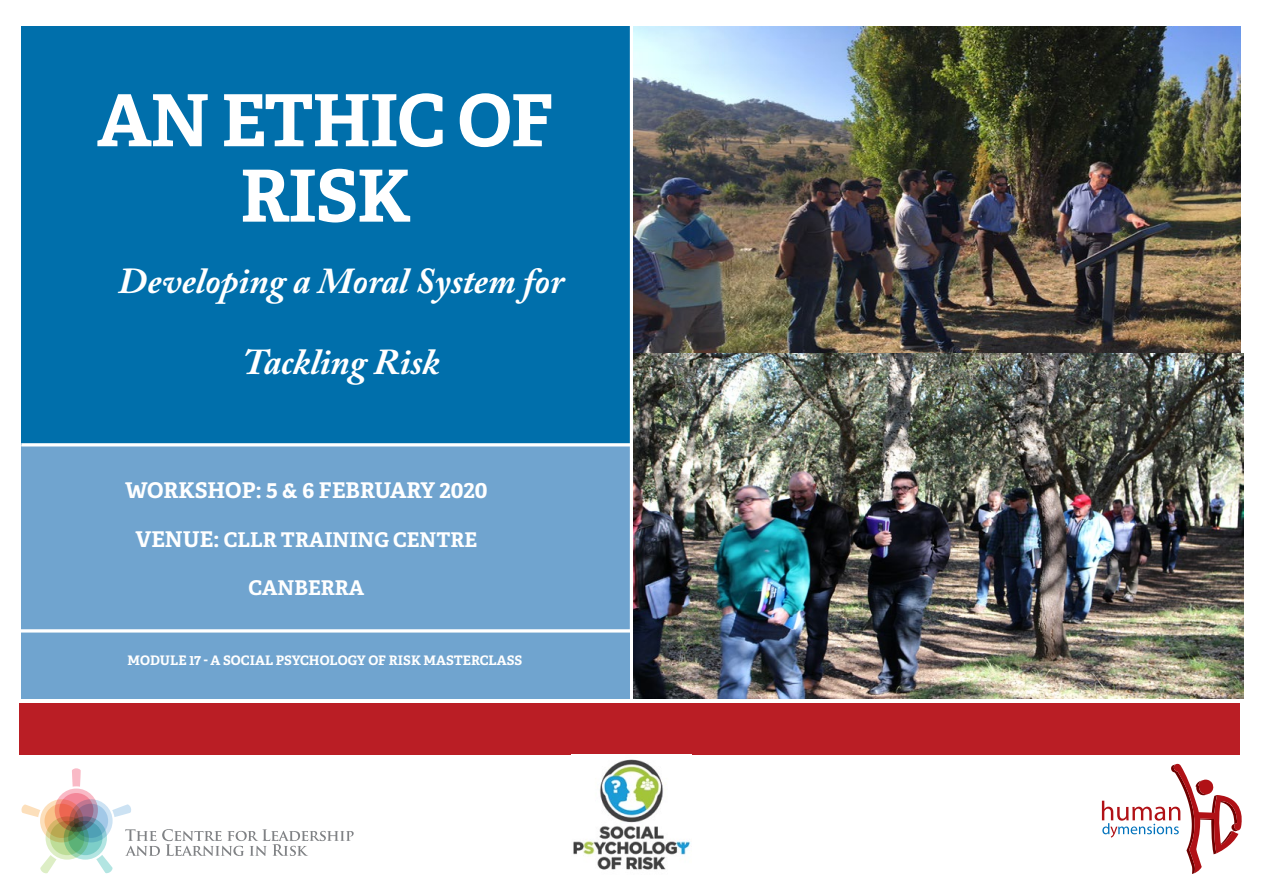
<style>
.page{position:relative;width:1263px;height:893px;background:#fff}
.page>*{position:absolute;margin:0;border:0;box-sizing:border-box;transform-origin:0 0}
.t1{font:700 71.85px/75.4px "Adelle";letter-spacing:-.02em;color:#fff;text-align:center}
.t2{font:italic 700 36.3px "Adobe Caslon Pro";color:#fff}
.t3{font:700 21.75px "Adelle";color:#fff}
.t4{font:700 20.25px "Adelle";color:#fff}
.t5{font:700 13.2px "Adelle";color:#fff}
.s1{font-size:21.75px}
</style>
<div class="page">
<div style="left:21px;top:26px;width:609px;height:470px;background:#006fab"></div>
<div style="left:21px;top:445px;width:609px;height:253px;background:#70a4cf"></div>
<svg style="left:1102px;top:764px;width:140px;height:110px"></svg>
<div style="left:20px;top:703px;width:1220px;height:51px;background:#ba1e25"></div>
<hr style="left:20px;top:629px;width:1223px;height:3px;background:#fff">
<hr style="left:21px;top:443px;width:610px;height:3px;background:#fff">
<svg style="left:125px;top:829px;width:229px;height:27px"></svg>
<svg style="left:72px;top:768px;width:9px;height:19px"></svg>
<svg style="left:55px;top:788px;width:43px;height:44px"></svg>
<div style="left:59px;top:793px;width:34px;height:34px;background:#f38799;border-radius:50%"></div>
<svg style="left:112px;top:804px;width:19px;height:13px"></svg>
<svg style="left:69px;top:799px;width:44px;height:43px"></svg>
<svg style="left:74px;top:804px;width:34px;height:34px"></svg>
<svg style="left:96px;top:855px;width:17px;height:19px"></svg>
<svg style="left:64px;top:816px;width:43px;height:44px"></svg>
<svg style="left:68px;top:821px;width:34px;height:34px"></svg>
<svg style="left:40px;top:855px;width:17px;height:19px"></svg>
<svg style="left:46px;top:816px;width:43px;height:44px"></svg>
<svg style="left:50px;top:821px;width:34px;height:34px"></svg>
<svg style="left:21px;top:804px;width:19px;height:13px"></svg>
<svg style="left:40px;top:799px;width:43px;height:43px"></svg>
<svg style="left:45px;top:804px;width:34px;height:34px"></svg>
<img style="left:573px;top:759px;width:118px;height:111px">
<img style="left:633px;top:26px;width:607px;height:328px">
<img style="left:633px;top:354px;width:610px;height:344px">
<h1 class="t1" style="left:97px;top:83px;width:458px">AN ETHIC OF<br>RISK</h1>
<h2 class="t2" style="left:118px;top:260px;width:448px">Developing a Moral System for</h2>
<h2 class="t2" style="left:243px;top:340px;width:198px">Tackling Risk</h2>
<h3 class="t3" style="left:125px;top:477px;width:364px">WORKSHOP: 5 &amp; 6 FEBRUARY 2020</h3>
<h3 class="t4" style="left:135px;top:527px;width:343px"><span class="s1">VENUE:</span> CLLR TRAINING CENTRE</h3>
<h3 class="t4" style="left:248px;top:575px;width:117px">CANBERRA</h3>
<p class="t5" style="left:127px;top:652px;width:396px">MODULE 17 - A SOCIAL PSYCHOLOGY OF RISK MASTERCLASS</p>
</div>
